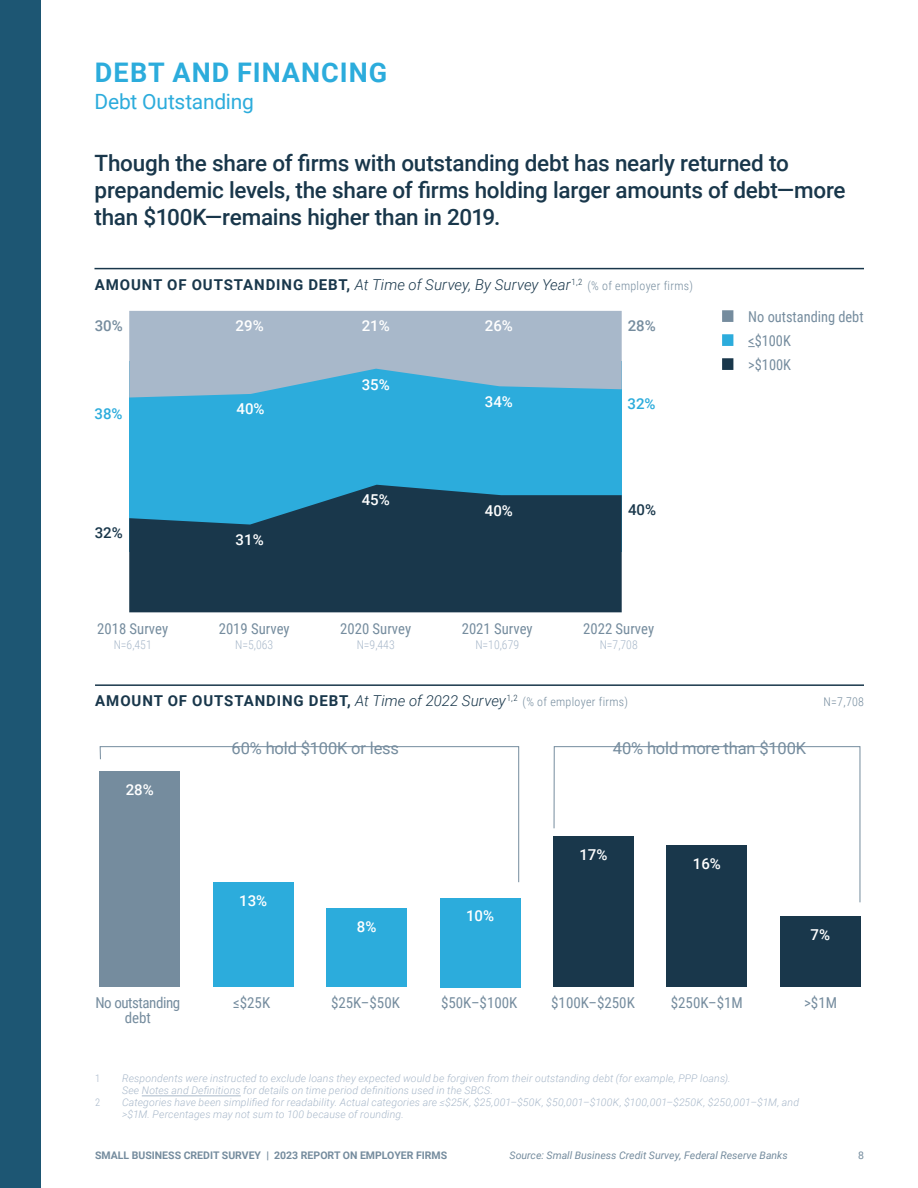
<style>
.page{position:relative;width:918px;height:1188px;background:#fff}
.page>*{position:absolute;margin:0;border:0;box-sizing:border-box;transform-origin:0 0}
.t1{font:700 27px "Roboto";letter-spacing:.04em;color:#2cacdc}
.t2{font:500 22.5px/27px "Roboto";letter-spacing:-.01em;color:#19374b}
.t3{font:21px "Roboto";letter-spacing:-.01em;color:#2cacdc}
.t4{font:16.5px "Roboto";letter-spacing:-.01em;color:#758c9e}
.t5{font:15px "Roboto Condensed";color:#758c9e}
.t6{font:italic 300 15px "Roboto";letter-spacing:.005em;color:#19374b}
.t7{font:700 15px "Roboto";letter-spacing:.06em;color:#19374b}
.t8{font:500 15px "Roboto";color:#fff}
.t9{font:15px "Roboto Condensed";color:#758c9e;scale:.96 1}
.t10{font:15px "Roboto Condensed";letter-spacing:-.03em;color:#758c9e}
.t11{font:500 15px "Roboto";color:#758c9e}
.t12{font:500 15px "Roboto";color:#2cacdc}
.t13{font:500 15px "Roboto";color:#19374b}
.t14{font:300 12px "Roboto Condensed";color:#a8b8ca}
.t15{font:300 12px "Roboto Condensed";color:#758c9e}
.t16{font:italic 300 10.5px/12px "Roboto";letter-spacing:.015em;color:#a8b8ca}
.t17{font:italic 10.5px "Roboto";color:#758c9e}
.t18{font:700 10.5px "Roboto";color:#758c9e}
.t19{font:300 10.5px "Roboto Condensed";color:#a8b8ca}
.t20{font:10.5px "Roboto";color:#758c9e}
.s1{font-weight:700;font-style:normal}
.s2{font-family:"Roboto Condensed";font-style:normal;font-size:12px;color:#758c9e}
.s3{color:#2cacdc}
.s4{color:#19374b}
.s5{font-weight:300;font-style:italic}
.s6{font-family:"Roboto Condensed";font-weight:300;font-size:12px;color:#758c9e}
</style>
<div class="page">
<div style="left:0;top:0;width:40px;height:1188px;background:#1d5673"></div>
<hr style="left:95px;top:684px;width:769px;height:2px;background:#19374b">
<hr style="left:94px;top:268px;width:770px;height:1px;background:#19374b">
<hr style="left:142px;top:1096px;width:99px;height:1px;background:#a8b8ca">
<div style="left:129px;top:361px;width:493px;height:190px;background:#2cacdc"></div>
<svg style="left:129px;top:485px;width:493px;height:127px;background:#1b475f"></svg>
<svg style="left:129px;top:311px;width:493px;height:87px;background:#96b6cc"></svg>
<div style="left:780px;top:917px;width:80px;height:70px;background:#19374b"></div>
<div style="left:667px;top:846px;width:80px;height:141px;background:#19374b"></div>
<div style="left:553px;top:837px;width:81px;height:150px;background:#19374b"></div>
<div style="left:440px;top:898px;width:80px;height:89px;background:#2cacdc"></div>
<div style="left:327px;top:909px;width:80px;height:78px;background:#2cacdc"></div>
<div style="left:213px;top:882px;width:80px;height:105px;background:#2cacdc"></div>
<div style="left:100px;top:771px;width:80px;height:216px;background:#758c9e"></div>
<svg style="left:99px;top:746px;width:420px;height:137px"></svg>
<svg style="left:553px;top:746px;width:308px;height:157px"></svg>
<p class="t1" style="left:95px;top:54px;width:294px">DEBT AND FINANCING</p>
<p class="t3" style="left:94px;top:87px;width:161px">Debt Outstanding</p>
<p class="t2" style="left:94px;top:149px;width:753px">Though the share of firms with outstanding debt has nearly returned to prepandemic levels, the share of firms holding larger amounts of debt—more than $100K—remains higher than in 2019.</p>
<p class="t6" style="left:95px;top:274px;width:600px"><span class="s1">AMOUNT OF OUTSTANDING DEBT,</span> At Time of Survey, By Survey Year<sup>1,2</sup> <span class="s2">(% of employer firms)</span></p>
<p class="t8" style="left:236px;top:315px;width:30px">29%</p>
<p class="t11" style="left:95px;top:315px;width:30px">30%</p>
<p class="t11" style="left:628px;top:315px;width:30px">28%</p>
<p class="t8" style="left:362px;top:315px;width:30px">21%</p>
<p class="t8" style="left:485px;top:315px;width:30px">26%</p>
<p class="t12" style="left:95px;top:403px;width:30px">38%</p>
<p class="t13" style="left:95px;top:523px;width:30px">32%</p>
<p class="t8" style="left:237px;top:398px;width:30px">40%</p>
<p class="t8" style="left:236px;top:529px;width:30px">31%</p>
<p class="t8" style="left:362px;top:374px;width:30px">35%</p>
<p class="t8" style="left:362px;top:489px;width:30px">45%</p>
<p class="t8" style="left:485px;top:391px;width:30px">34%</p>
<p class="t8" style="left:485px;top:500px;width:30px">40%</p>
<p class="t12" style="left:628px;top:393px;width:30px">32%</p>
<p class="t13" style="left:628px;top:499px;width:30px">40%</p>
<p class="t5" style="left:97px;top:618px;width:73px">2018 Survey</p>
<p class="t5" style="left:219px;top:618px;width:73px">2019 Survey</p>
<p class="t5" style="left:340px;top:618px;width:73px">2020 Survey</p>
<p class="t5" style="left:462px;top:618px;width:73px">2021 Survey</p>
<p class="t5" style="left:583px;top:618px;width:73px">2022 Survey</p>
<p class="t14" style="left:114px;top:637px;width:40px">N=6,451</p>
<p class="t14" style="left:235px;top:637px;width:40px">N=5,063</p>
<p class="t14" style="left:357px;top:637px;width:40px">N=9,443</p>
<p class="t14" style="left:475px;top:637px;width:45px">N=10,679</p>
<p class="t14" style="left:600px;top:637px;width:40px">N=7,708</p>
<p class="t9" style="left:722px;top:306px;width:149px">■ No outstanding debt</p>
<p class="t9" style="left:722px;top:330px;width:73px"><span class="s3">■</span> &lt;$100K</p>
<p class="t9" style="left:722px;top:354px;width:73px"><span class="s4">■</span> &gt;$100K</p>
<p class="t7" style="left:95px;top:690px;width:534px">AMOUNT OF OUTSTANDING DEBT, <span class="s5">At Time of 2022 Survey</span><sup>1,2</sup> <span class="s6">(% of employer firms)</span></p>
<p class="t15" style="left:824px;top:694px;width:42px">N=7,708</p>
<p class="t4" style="left:232px;top:737px;width:169px">60% hold $100K or less</p>
<p class="t4" style="left:613px;top:737px;width:195px">40% hold more than $100K</p>
<p class="t8" style="left:126px;top:779px;width:30px">28%</p>
<p class="t8" style="left:239px;top:890px;width:30px">13%</p>
<p class="t8" style="left:357px;top:916px;width:21px">8%</p>
<p class="t8" style="left:466px;top:906px;width:30px">10%</p>
<p class="t8" style="left:579px;top:844px;width:30px">17%</p>
<p class="t8" style="left:693px;top:853px;width:30px">16%</p>
<p class="t8" style="left:811px;top:924px;width:21px">7%</p>
<p class="t10" style="left:95px;top:992px;width:86px">No outstanding</p>
<p class="t5" style="left:233px;top:992px;width:39px">≤$25K</p>
<p class="t5" style="left:331px;top:992px;width:70px">$25K–$50K</p>
<p class="t5" style="left:441px;top:992px;width:78px">$50K–$100K</p>
<p class="t5" style="left:551px;top:992px;width:85px">$100K–$250K</p>
<p class="t5" style="left:671px;top:992px;width:74px">$250K–$1M</p>
<p class="t5" style="left:804px;top:992px;width:35px">&gt;$1M</p>
<p class="t5" style="left:125px;top:1007px;width:28px">debt</p>
<p class="t19" style="left:95px;top:1071px;width:7px">1</p>
<p class="t16" style="left:122px;top:1072px;width:610px">Respondents were instructed to exclude loans they expected would be forgiven from their outstanding debt (for example, PPP loans).<br>See Notes and Definitions for details on time period definitions used in the SBCS.</p>
<p class="t19" style="left:95px;top:1095px;width:7px">2</p>
<p class="t16" style="left:122px;top:1096px;width:679px">Categories have been simplified for readability. Actual categories are ≤$25K, $25,001–$50K, $50,001–$100K, $100,001–$250K, $250,001–$1M, and &gt;$1M. Percentages may not sum to 100 because of rounding.</p>
<p class="t18" style="left:95px;top:1148px;width:354px">SMALL BUSINESS CREDIT SURVEY | 2023 REPORT ON EMPLOYER FIRMS</p>
<p class="t17" style="left:510px;top:1148px;width:280px">Source: Small Business Credit Survey, Federal Reserve Banks</p>
<p class="t20" style="left:858px;top:1148px;width:7px">8</p>
</div>
